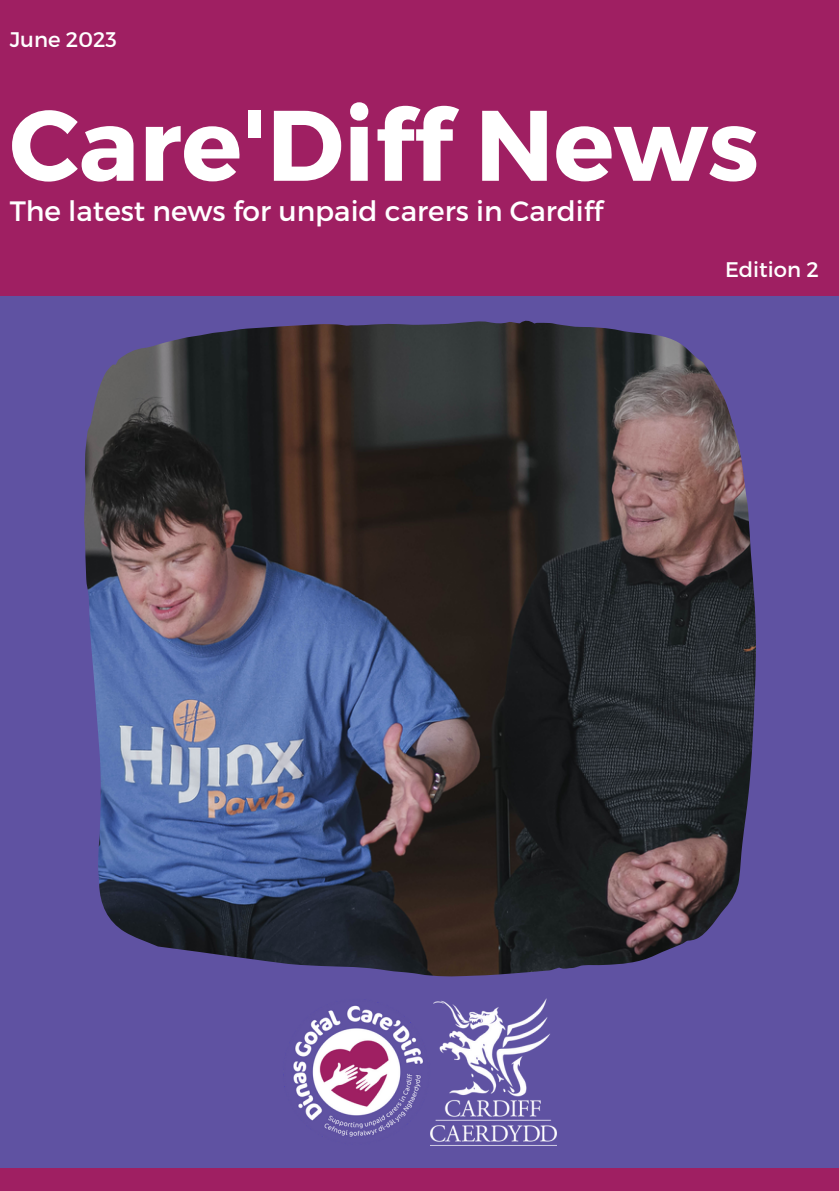
<style>
.page{position:relative;width:839px;height:1191px;background:#fff}
.page>*{position:absolute;margin:0;border:0;box-sizing:border-box;transform-origin:0 0}
.t1{font:700 100px "Montserrat";color:#fff}
.t2{font:28px "Montserrat";color:#fff}
.t3{font:21.2px "Montserrat";color:#fff}
</style>
<div class="page">
<div style="left:0;top:0;width:838px;height:1191px;background:#5f52a2"></div>
<div style="left:0;top:0;width:838px;height:296px;background:#9f1f62"></div>
<div style="left:0;top:1168px;width:838px;height:23px;background:#9f1f62"></div>
<img style="left:284px;top:998px;width:272px;height:148px">
<img style="left:84px;top:321px;width:671px;height:655px">
<p class="t3" style="left:10px;top:26px;width:109px">June 2023</p>
<p class="t1" style="left:10px;top:80px;width:750px">Care'Diff News</p>
<p class="t2" style="left:10px;top:193px;width:595px">The latest news for unpaid carers in Cardiff</p>
<p class="t3" style="left:725px;top:256px;width:95px">Edition 2</p>
</div>
